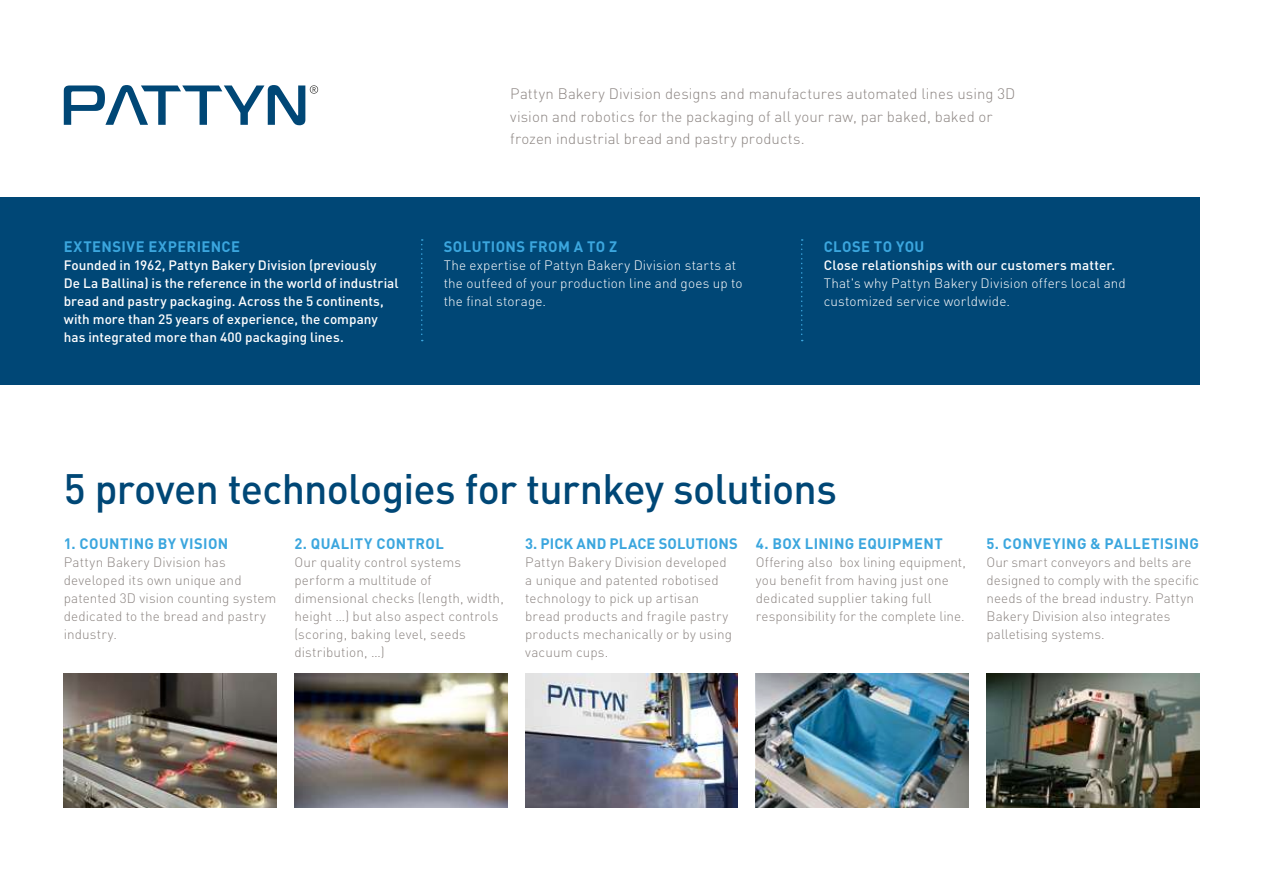
<style>
.page{position:relative;width:1263px;height:893px;background:#fff}
.page>*{position:absolute;margin:0;border:0;box-sizing:border-box;transform-origin:0 0}
.t1{font:500 42px "DIN Pro";letter-spacing:-.02em;color:#004776}
.t2{font:300 15px/22.5px "DIN Pro";letter-spacing:.005em;color:#8c8582}
.t3{font:700 15px "DIN Pro";letter-spacing:.03em;color:#3ba6de}
.t4{font:700 15px "DIN Pro";letter-spacing:.005em;color:#3ba6de}
.t5{font:300 13.5px/18px "DIN Pro";letter-spacing:.01em;color:#8c8582}
.t6{font:500 13.5px/18px "DIN Pro";color:#fff}
.t7{font:300 13.5px/18px "DIN Pro";letter-spacing:.01em;color:#fff}
</style>
<div class="page">
<div style="left:0;top:198px;width:1199px;height:187px;background:#004776"></div>
<svg style="left:801px;top:239px;width:2px;height:102px"></svg>
<svg style="left:421px;top:239px;width:2px;height:102px"></svg>
<img style="left:756px;top:673px;width:212px;height:135px">
<img style="left:986px;top:673px;width:213px;height:135px">
<img style="left:525px;top:674px;width:213px;height:134px">
<img style="left:294px;top:674px;width:213px;height:134px">
<img style="left:64px;top:673px;width:212px;height:135px">
<svg style="left:64px;top:85px;width:254px;height:40px"></svg>
<p class="t3" style="left:64px;top:236px;width:178px">EXTENSIVE EXPERIENCE</p>
<p class="t6" style="left:64px;top:256px;width:336px">Founded in 1962, Pattyn Bakery Division (previously<br>De La Ballina) is the reference in the world of industrial bread and pastry packaging. Across the 5 continents, with more than 25 years of experience, the company has integrated more than 400 packaging lines.</p>
<p class="t2" style="left:510px;top:82px;width:507px">Pattyn Bakery Division designs and manufactures automated lines using 3D vision and robotics for the packaging of all your raw, par baked, baked or frozen industrial bread and pastry products.</p>
<p class="t3" style="left:444px;top:236px;width:175px">SOLUTIONS FROM A TO Z</p>
<p class="t7" style="left:444px;top:256px;width:300px">The expertise of Pattyn Bakery Division starts at the outfeed of your production line and goes up to the final storage.</p>
<p class="t3" style="left:824px;top:236px;width:102px">CLOSE TO YOU</p>
<p class="t6" style="left:824px;top:256px;width:293px">Close relationships with our customers matter.</p>
<p class="t7" style="left:824px;top:274px;width:304px">That's why Pattyn Bakery Division offers local and customized service worldwide.</p>
<h1 class="t1" style="left:64px;top:460px;width:775px">5 proven technologies for turnkey solutions</h1>
<p class="t3" style="left:64px;top:533px;width:166px">1. COUNTING BY VISION</p>
<p class="t5" style="left:64px;top:553px;width:214px">Pattyn Bakery Division has developed its own unique and patented 3D vision counting system dedicated to the bread and pastry industry.</p>
<p class="t3" style="left:294px;top:533px;width:151px">2. QUALITY CONTROL</p>
<p class="t5" style="left:294px;top:553px;width:211px">Our quality control systems perform a multitude of dimensional checks (length, width, height …) but also aspect controls (scoring, baking level, seeds distribution, …)</p>
<p class="t4" style="left:525px;top:533px;width:214px">3. PICK AND PLACE SOLUTIONS</p>
<p class="t5" style="left:525px;top:553px;width:208px">Pattyn Bakery Division developed a unique and patented robotised technology to pick up artisan bread products and fragile pastry products mechanically or by using vacuum cups.</p>
<p class="t3" style="left:756px;top:533px;width:188px">4. BOX LINING EQUIPMENT</p>
<p class="t5" style="left:756px;top:553px;width:211px">Offering also box lining equipment, you benefit from having just one dedicated supplier taking full responsibility for the complete line.</p>
<p class="t3" style="left:986px;top:533px;width:214px">5. CONVEYING &amp; PALLETISING</p>
<p class="t5" style="left:986px;top:553px;width:214px">Our smart conveyors and belts are designed to comply with the specific needs of the bread industry. Pattyn<br>Bakery Division also integrates palletising systems.</p>
</div>
